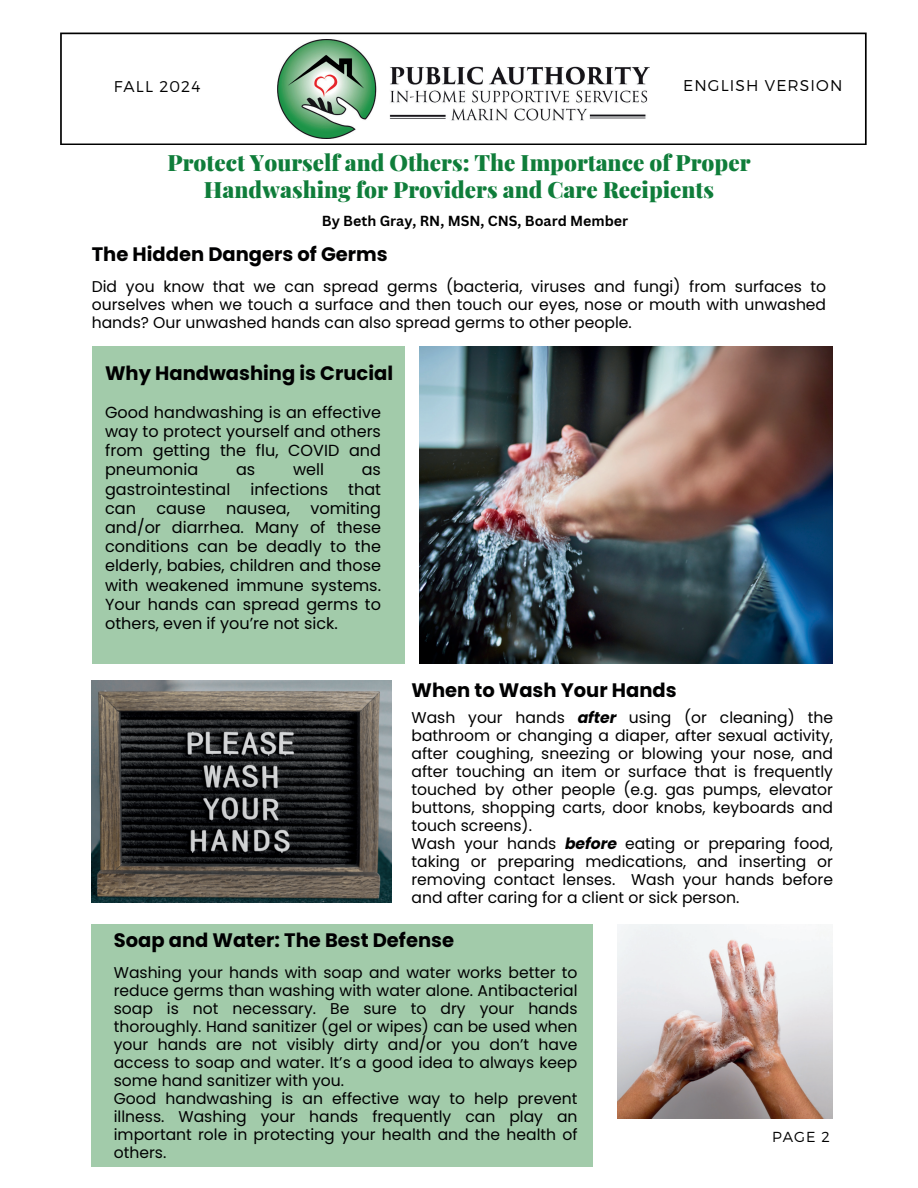
<style>
.page{position:relative;width:918px;height:1188px;background:#fff}
.page>*{position:absolute;margin:0;border:0;box-sizing:border-box;transform-origin:0 0}
.t1{font:900 22.5px/27px "Playfair Display";color:#0f7d3a;text-align:center}
.t2{font:700 19.5px "Poppins";color:#000001}
.t3{font:16.05px/19.2px "Poppins";color:#000001;text-align:justify}
.t4{font:15.6px/18px "Poppins";color:#000001}
.t5{font:300 15.6px "Montserrat";letter-spacing:.07em;color:#000}
.t6{font:300 14.55px "Montserrat";color:#000}
.t7{font:700 14.25px "Canva Sans";color:#000}
.s1{font-weight:700;font-style:italic}
</style>
<div class="page">
<img style="left:420px;top:346px;width:413px;height:317px">
<div style="left:92px;top:346px;width:312px;height:317px;background:#a2cbaa"></div>
<img style="left:92px;top:681px;width:299px;height:221px">
<img style="left:618px;top:924px;width:215px;height:195px">
<div style="left:92px;top:924px;width:501px;height:242px;background:#a2cbaa"></div>
<svg style="left:60px;top:33px;width:807px;height:112px"></svg>
<img style="left:277px;top:39px;width:373px;height:99px">
<p class="t5" style="left:114px;top:77px;width:88px">FALL 2024</p>
<p class="t5" style="left:683px;top:76px;width:161px">ENGLISH VERSION</p>
<h1 class="t1" style="left:167px;top:147px;width:585px">Protect Yourself and Others: The Importance of Proper<br>Handwashing for Providers and Care Recipients</h1>
<p class="t7" style="left:322px;top:213px;width:308px">By Beth Gray, RN, MSN, CNS, Board Member</p>
<p class="t2" style="left:92px;top:243px;width:298px">The Hidden Dangers of Germs</p>
<p class="t4" style="left:92px;top:278px;width:736px;text-align:justify">Did you know that we can spread germs (bacteria, viruses and fungi) from surfaces to ourselves when we touch a surface and then touch our eyes, nose or mouth with unwashed hands? Our unwashed hands can also spread germs to other people.</p>
<p class="t2" style="left:105px;top:362px;width:289px">Why Handwashing is Crucial</p>
<p class="t3" style="left:105px;top:403px;width:277px">Good handwashing is an effective way to protect yourself and others from getting the flu, COVID and pneumonia</p>
<p class="t3" style="left:236px;top:460px;width:21px">as</p>
<p class="t3" style="left:293px;top:460px;width:32px">well</p>
<p class="t3" style="left:105px;top:460px;width:277px;text-indent:257px">as gastrointestinal infections that can</p>
<p class="t3" style="left:105px;top:499px;width:277px;text-indent:205px">vomiting and/or diarrhea. Many of these conditions can be deadly to the elderly, babies, children and those with weakened immune systems.<br>Your hands can spread germs to others, even if you’re not sick.</p>
<p class="t3" style="left:156px;top:499px;width:51px">cause</p>
<p class="t3" style="left:226px;top:499px;width:65px">nausea,</p>
<p class="t2" style="left:412px;top:679px;width:267px">When to Wash Your Hands</p>
<p class="t4" style="left:412px;top:708px;width:423px">Wash your hands <span class="s1">after</span> using (or cleaning) the bathroom or changing a diaper, after sexual activity, after coughing, sneezing or blowing your nose, and after touching an item or surface that is frequently touched by other people (e.g. gas pumps, elevator buttons, shopping carts, door knobs, keyboards and touch screens).<br>Wash your hands <span class="s1">before</span> eating or preparing food, taking or preparing medications, and inserting or removing contact lenses. Wash your hands before and after caring for a client or sick person.</p>
<p class="t2" style="left:114px;top:929px;width:342px">Soap and Water: The Best Defense</p>
<p class="t4" style="left:114px;top:963px;width:465px">Washing your hands with soap and water works better to reduce germs than washing with water alone. Antibacterial soap is not necessary. Be sure to dry your hands thoroughly. Hand sanitizer (gel or wipes) can be used when your hands are not visibly dirty and/or you don’t have access to soap and water. It’s a good idea to always keep some hand sanitizer with you.<br>Good handwashing is an effective way to help prevent illness. Washing your hands frequently can play an important role in protecting your health and the health of others.</p>
<p class="t6" style="left:772px;top:1128px;width:59px">PAGE 2</p>
</div>
